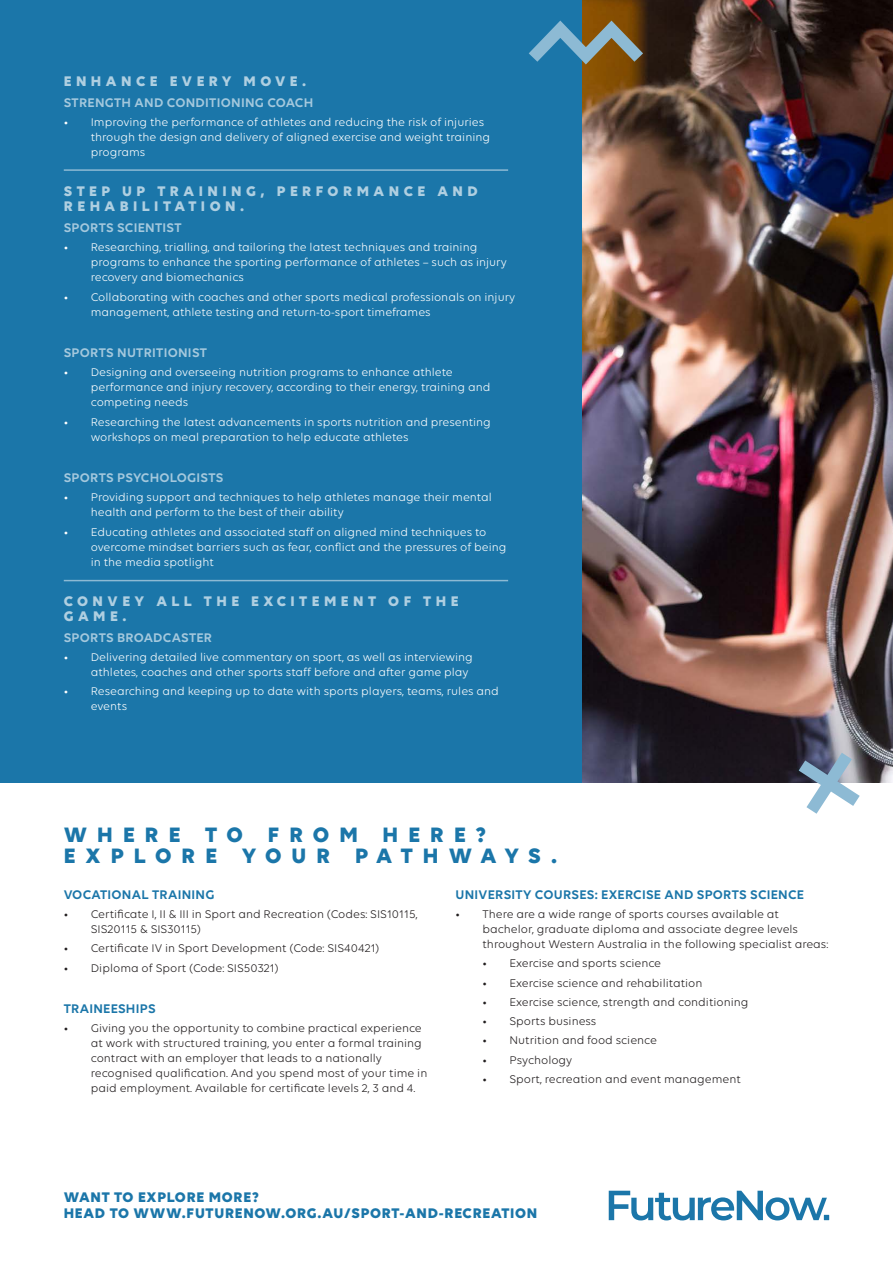
<style>
.page{position:relative;width:893px;height:1263px;background:#fff}
.page>*{position:absolute;margin:0;border:0;box-sizing:border-box;transform-origin:0 0}
.Intro{font:700 22.5px/21px "Volte";letter-spacing:.45em;color:#1b76a9}
.Intro_2{font:700 15px/15px "Volte";letter-spacing:.3em;color:#afcfe1}
.t1{font:700 15px "Volte";letter-spacing:.05em;color:#1b76a9}
.BOLD{font:600 13.5px "Volte";letter-spacing:.02em;color:#a4c8dd}
.BOLD-2{font:600 13.5px "Volte";letter-spacing:.02em;color:#1b76a9}
.t2{font:12px/15px "Volte";color:#fff}
.t3{font:12px/15px "Volte";color:#231f20}
</style>
<div class="page">
<div style="left:0;top:0;width:646px;height:782px;background:#1b76a9"></div>
<img style="left:583px;top:0;width:310px;height:782px">
<svg style="left:785px;top:739px;width:88px;height:75px"></svg>
<svg style="left:529px;top:12px;width:127px;height:63px"></svg>
<hr style="left:64px;top:169px;width:444px;height:2px;background:#8dbad4">
<hr style="left:64px;top:580px;width:444px;height:1px;background:#8dbad4">
<svg style="left:609px;top:1191px;width:220px;height:29px"></svg>
<p class="Intro_2" style="left:64px;top:73px;width:244px">ENHANCE EVERY MOVE.</p>
<p class="BOLD" style="left:64px;top:94px;width:251px">STRENGTH AND CONDITIONING COACH</p>
<p class="t2" style="left:91px;top:114px;width:401px;text-indent:-27px">• Improving the performance of athletes and reducing the risk of injuries through the design and delivery of aligned exercise and weight training programs</p>
<p class="Intro_2" style="left:64px;top:183px;width:415px">STEP UP TRAINING, PERFORMANCE AND<br>REHABILITATION.</p>
<p class="BOLD" style="left:64px;top:220px;width:119px">SPORTS SCIENTIST</p>
<p class="t2" style="left:91px;top:240px;width:417px;text-indent:-27px">• Researching, trialling, and tailoring the latest techniques and training programs to enhance the sporting performance of athletes – such as injury recovery and biomechanics</p>
<p class="t2" style="left:91px;top:289px;width:426px;text-indent:-27px">• Collaborating with coaches and other sports medical professionals on injury management, athlete testing and return-to-sport timeframes</p>
<p class="BOLD" style="left:64px;top:345px;width:145px">SPORTS NUTRITIONIST</p>
<p class="t2" style="left:91px;top:365px;width:401px;text-indent:-27px">• Designing and overseeing nutrition programs to enhance athlete performance and injury recovery, according to their energy, training and competing needs</p>
<p class="t2" style="left:91px;top:414px;width:402px;text-indent:-27px">• Researching the latest advancements in sports nutrition and presenting workshops on meal preparation to help educate athletes</p>
<p class="BOLD" style="left:64px;top:470px;width:161px">SPORTS PSYCHOLOGISTS</p>
<p class="t2" style="left:91px;top:490px;width:402px;text-indent:-27px">• Providing support and techniques to help athletes manage their mental health and perform to the best of their ability</p>
<p class="t2" style="left:91px;top:524px;width:417px;text-indent:-27px">• Educating athletes and associated staff on aligned mind techniques to overcome mindset barriers such as fear, conflict and the pressures of being in the media spotlight</p>
<p class="Intro_2" style="left:64px;top:593px;width:396px">CONVEY ALL THE EXCITEMENT OF THE<br>GAME.</p>
<p class="BOLD" style="left:64px;top:629px;width:150px">SPORTS BROADCASTER</p>
<p class="t2" style="left:91px;top:649px;width:384px;text-indent:-27px">• Delivering detailed live commentary on sport, as well as interviewing athletes, coaches and other sports staff before and after game play</p>
<p class="t2" style="left:91px;top:684px;width:410px;text-indent:-27px">• Researching and keeping up to date with sports players, teams, rules and events</p>
<p class="Intro" style="left:64px;top:823px;width:495px">WHERE TO FROM HERE?<br>EXPLORE YOUR PATHWAYS.</p>
<p class="BOLD-2" style="left:64px;top:886px;width:152px">VOCATIONAL TRAINING</p>
<p class="t3" style="left:91px;top:906px;width:328px;text-indent:-27px">• Certificate I, II &amp; III in Sport and Recreation (Codes: SIS10115,<br>SIS20115 &amp; SIS30115)</p>
<p class="t3" style="left:64px;top:941px;width:317px">• Certificate IV in Sport Development (Code: SIS40421)</p>
<p class="t3" style="left:64px;top:960px;width:216px">• Diploma of Sport (Code: SIS50321)</p>
<p class="BOLD-2" style="left:64px;top:1001px;width:93px">TRAINEESHIPS</p>
<p class="t3" style="left:91px;top:1021px;width:338px;text-indent:-27px">• Giving you the opportunity to combine practical experience at work with structured training, you enter a formal training contract with an employer that leads to a nationally recognised qualification. And you spend most of your time in paid employment. Available for certificate levels 2, 3 and 4.</p>
<p class="BOLD-2" style="left:455px;top:886px;width:350px">UNIVERSITY COURSES: EXERCISE AND SPORTS SCIENCE</p>
<p class="t3" style="left:482px;top:906px;width:347px;text-indent:-27px">• There are a wide range of sports courses available at bachelor, graduate diploma and associate degree levels throughout Western Australia in the following specialist areas:</p>
<p class="t3" style="left:482px;top:956px;width:180px">• Exercise and sports science</p>
<p class="t3" style="left:482px;top:975px;width:221px">• Exercise science and rehabilitation</p>
<p class="t3" style="left:482px;top:994px;width:268px">• Exercise science, strength and conditioning</p>
<p class="t3" style="left:482px;top:1013px;width:115px">• Sports business</p>
<p class="t3" style="left:482px;top:1033px;width:176px">• Nutrition and food science</p>
<p class="t3" style="left:482px;top:1052px;width:91px">• Psychology</p>
<p class="t3" style="left:482px;top:1071px;width:260px">• Sport, recreation and event management</p>
<p class="t1" style="left:64px;top:1188px;width:197px">WANT TO EXPLORE MORE?</p>
<p class="t1" style="left:64px;top:1204px;width:475px">HEAD TO WWW.FUTURENOW.ORG.AU/SPORT-AND-RECREATION</p>
</div>
